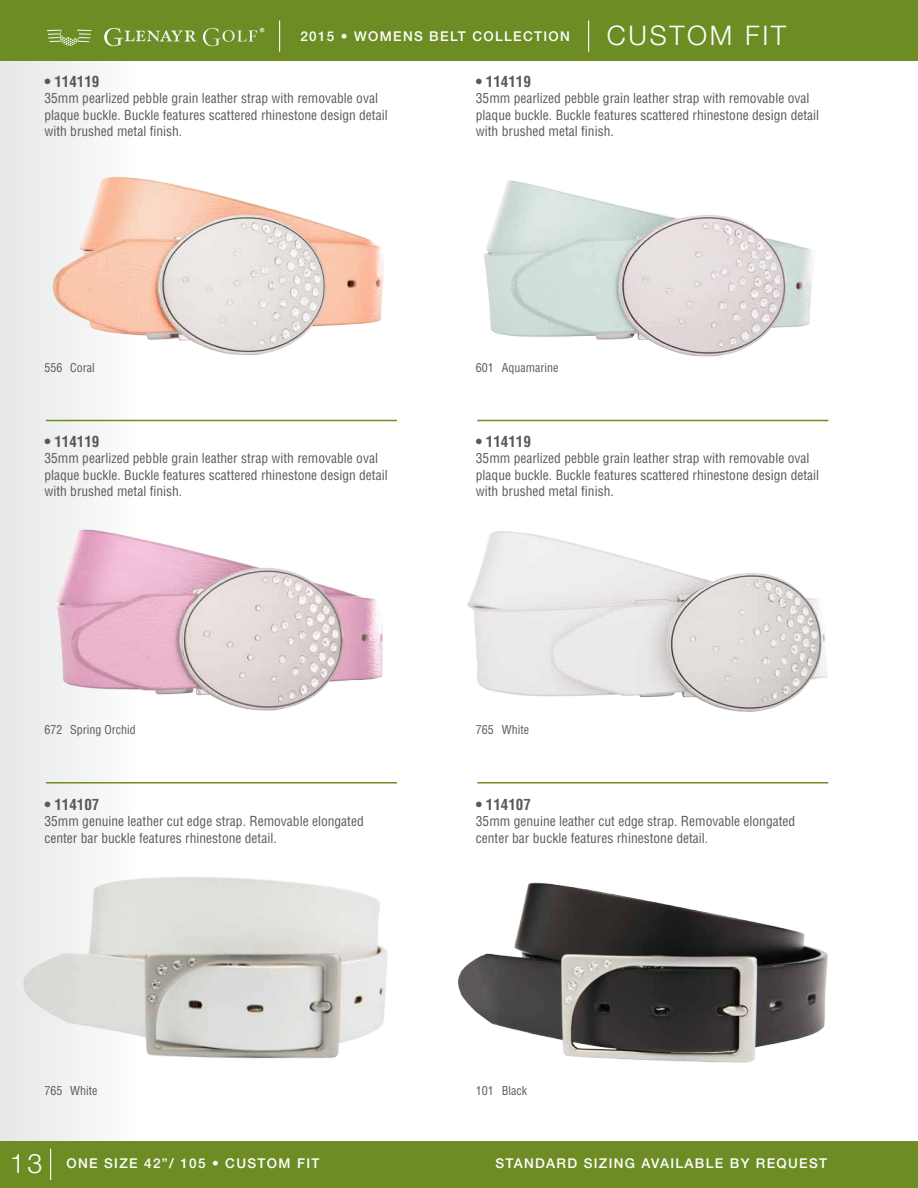
<style>
.page{position:relative;width:918px;height:1188px;background:#fff}
.page>*{position:absolute;margin:0;border:0;box-sizing:border-box;transform-origin:0 0}
.t1{font:300 27px "Helvetica Neue";letter-spacing:.1em;color:#fff}
.t2{font:700 condensed 15px "Helvetica";color:#595a5c}
.t3{font:condensed 13.5px/16.2px "Helvetica";color:#595a5c}
.t4{font:500 13.5px "Helvetica Neue";letter-spacing:.1em;color:#fff}
.t5{font:condensed 12px "Helvetica";color:#595a5c}
</style>
<div class="page">
<div style="left:0;top:57px;width:136px;height:1091px;background:linear-gradient(to right,#e5e6e7,#fbfbfa)"></div>
<div style="left:0;top:1142px;width:918px;height:46px;background:#6d8d24"></div>
<div style="left:0;top:0;width:918px;height:60px;background:#6d8d24"></div>
<hr style="left:279px;top:21px;width:1px;height:31px;background:#fff">
<hr style="left:50px;top:1149px;width:1px;height:31px;background:#fff">
<hr style="left:588px;top:21px;width:1px;height:31px;background:#fff">
<svg style="left:47px;top:29px;width:45px;height:17px"></svg>
<svg style="left:104px;top:28px;width:93px;height:18px"></svg>
<svg style="left:203px;top:28px;width:61px;height:18px"></svg>
<img style="left:467px;top:531px;width:360px;height:181px">
<img style="left:0;top:805px;width:388px;height:314px">
<img style="left:458px;top:882px;width:370px;height:181px">
<img style="left:484px;top:180px;width:329px;height:177px">
<img style="left:24px;top:144px;width:360px;height:228px">
<img style="left:36px;top:502px;width:347px;height:219px">
<hr style="left:46px;top:420px;width:351px;height:1px;background:#6d8d24">
<hr style="left:477px;top:420px;width:351px;height:1px;background:#6d8d24">
<hr style="left:46px;top:782px;width:351px;height:2px;background:#6d8d24">
<hr style="left:477px;top:782px;width:351px;height:2px;background:#6d8d24">
<p class="t4" style="left:300px;top:28px;width:271px">2015 • WOMENS BELT COLLECTION</p>
<h1 class="t1" style="left:607px;top:19px;width:181px">CUSTOM FIT</h1>
<p class="t2" style="left:44px;top:72px;width:57px">• 114119</p>
<p class="t3" style="left:44px;top:90px;width:345px">35mm pearlized pebble grain leather strap with removable oval plaque buckle. Buckle features scattered rhinestone design detail with brushed metal finish.</p>
<p class="t2" style="left:476px;top:72px;width:57px">• 114119</p>
<p class="t3" style="left:476px;top:90px;width:345px">35mm pearlized pebble grain leather strap with removable oval plaque buckle. Buckle features scattered rhinestone design detail with brushed metal finish.</p>
<p class="t5" style="left:44px;top:360px;width:52px">556 Coral</p>
<p class="t5" style="left:476px;top:360px;width:84px">601 Aquamarine</p>
<p class="t2" style="left:44px;top:432px;width:57px">• 114119</p>
<p class="t3" style="left:44px;top:450px;width:345px">35mm pearlized pebble grain leather strap with removable oval plaque buckle. Buckle features scattered rhinestone design detail with brushed metal finish.</p>
<p class="t2" style="left:476px;top:432px;width:57px">• 114119</p>
<p class="t3" style="left:476px;top:450px;width:345px">35mm pearlized pebble grain leather strap with removable oval plaque buckle. Buckle features scattered rhinestone design detail with brushed metal finish.</p>
<p class="t5" style="left:44px;top:722px;width:93px">672 Spring Orchid</p>
<p class="t2" style="left:44px;top:795px;width:57px">• 114107</p>
<p class="t3" style="left:44px;top:813px;width:321px">35mm genuine leather cut edge strap. Removable elongated center bar buckle features rhinestone detail.</p>
<p class="t5" style="left:476px;top:722px;width:55px">765 White</p>
<p class="t2" style="left:476px;top:795px;width:57px">• 114107</p>
<p class="t3" style="left:476px;top:813px;width:321px">35mm genuine leather cut edge strap. Removable elongated center bar buckle features rhinestone detail.</p>
<p class="t5" style="left:44px;top:1083px;width:55px">765 White</p>
<p class="t5" style="left:476px;top:1083px;width:53px">101 Black</p>
<h1 class="t1" style="left:10px;top:1147px;width:34px">13</h1>
<p class="t4" style="left:67px;top:1155px;width:254px">ONE SIZE 42”/ 105 • CUSTOM FIT</p>
<p class="t4" style="left:496px;top:1155px;width:333px">STANDARD SIZING AVAILABLE BY REQUEST</p>
</div>
